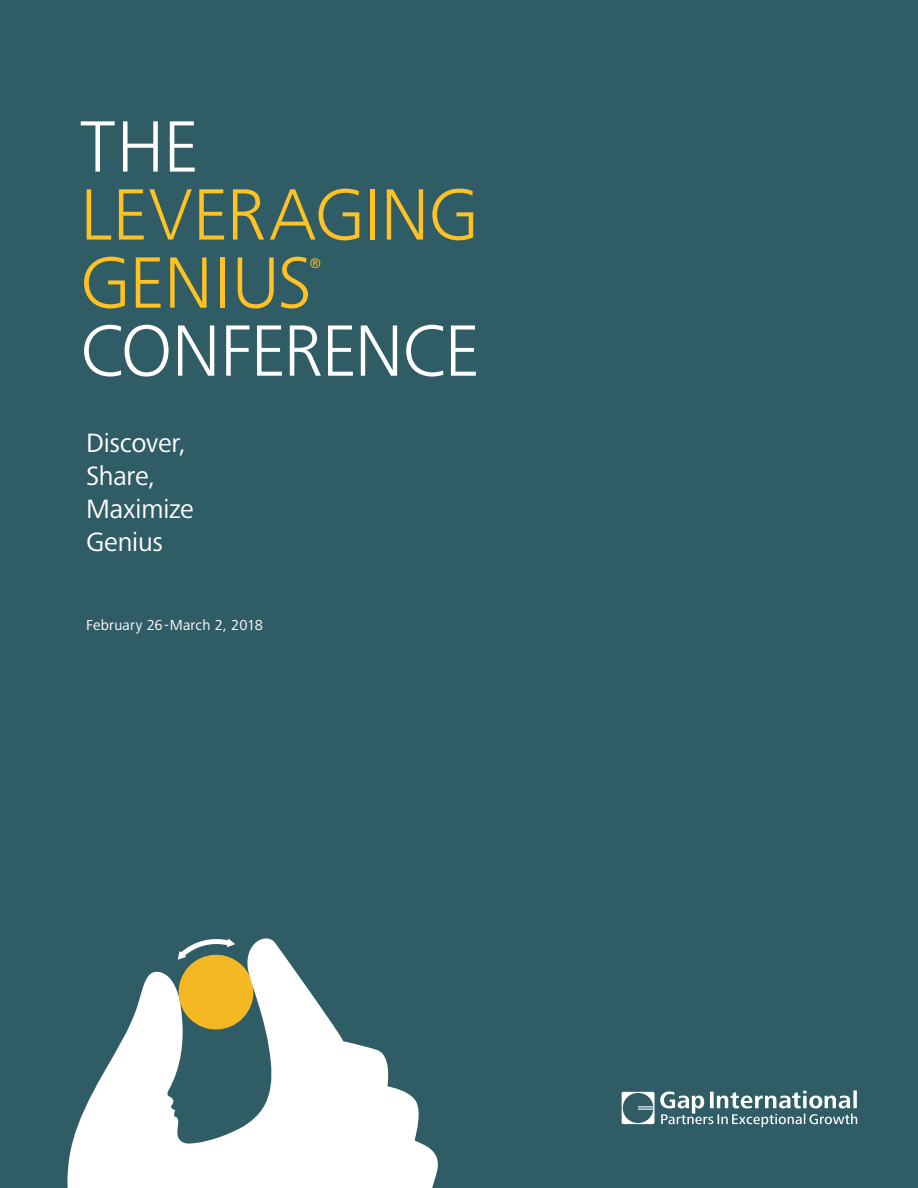
<style>
.page{position:relative;width:918px;height:1188px;background:#305c65}
.page>*{position:absolute;margin:0;border:0;box-sizing:border-box;transform-origin:0 0}
.t1{font:300 75.3px/68.1px "Frutiger Next Pro";letter-spacing:-.01em;color:#ffc222}
.t2{font:300 75.3px "Frutiger Next Pro";letter-spacing:-.02em;color:#fff}
.t3{font:27.45px/33px "Frutiger Next Pro";letter-spacing:-.01em;color:#fff}
.t4{font:15px "Frutiger Next Pro";letter-spacing:.01em;color:#fff}
.t5{font:500 14.25px "Frutiger Next Pro";color:#ffc222}
</style>
<div class="page">
<svg style="left:622px;top:1090px;width:235px;height:37px"></svg>
<svg style="left:67px;top:938px;width:371px;height:250px;fill:#fff"></svg>
<h1 class="t2" style="left:80px;top:103px;width:120px">THE</h1>
<h1 class="t1" style="left:80px;top:180px;width:400px">LEVERAGING<br>GENIUS</h1>
<p class="t5" style="left:310px;top:255px;width:13px">®</p>
<h1 class="t2" style="left:80px;top:308px;width:401px">CONFERENCE</h1>
<p class="t3" style="left:86px;top:427px;width:109px">Discover,<br>Share,<br>Maximize<br>Genius</p>
<p class="t4" style="left:86px;top:616px;width:178px">February 26‑March 2, 2018</p>
</div>
